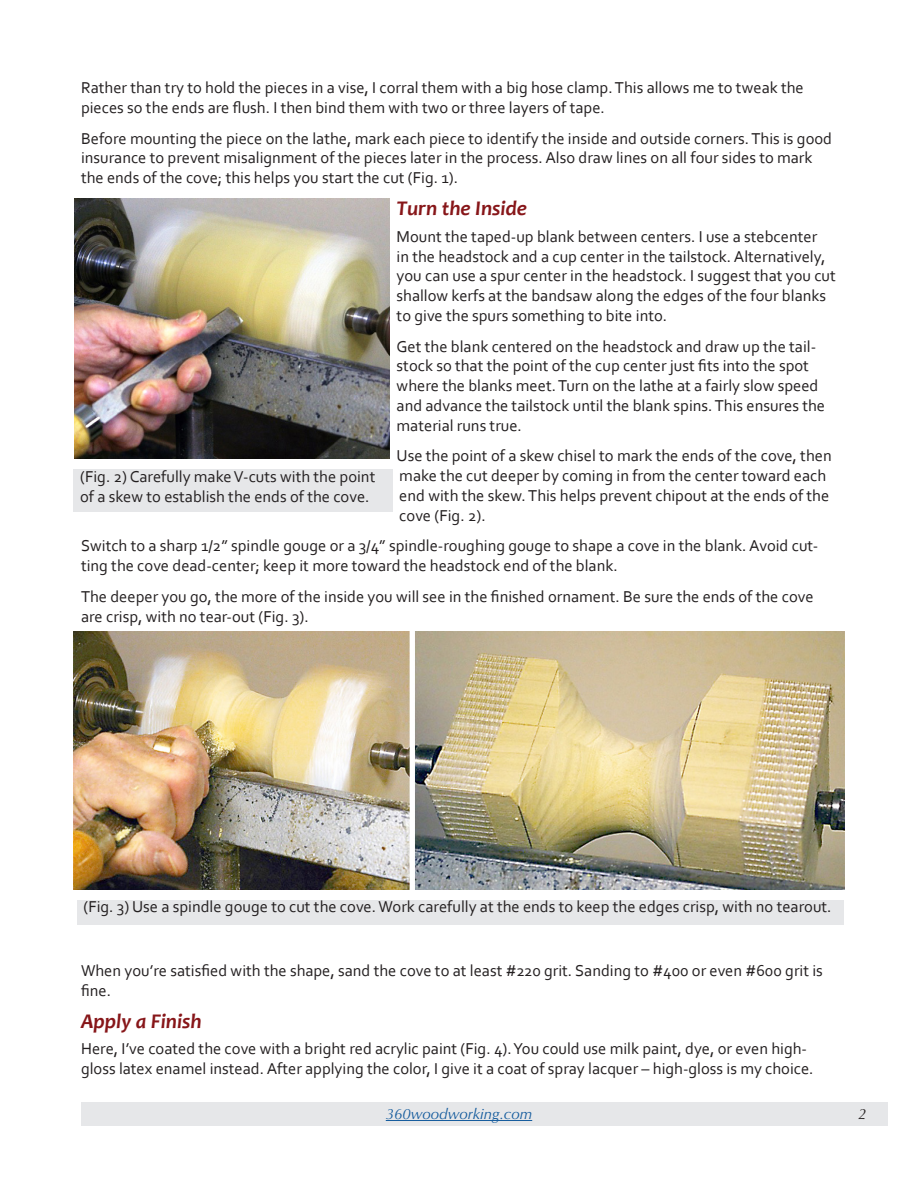
<style>
.page{position:relative;width:918px;height:1188px;background:#fff}
.page>*{position:absolute;margin:0;border:0;box-sizing:border-box;transform-origin:0 0}
.Article_Subhead{font:italic 700 21px "Candara";color:#871619}
.Article_body-no_inde{font:16.5px/19.8px "Corbel";color:#231f20}
.Article_caption{font:16.5px/19.8px "Corbel";color:#231f20}
.page_bottom{font:italic 15px "Optima LT Std";color:#175d9e}
.page_bottom-2{font:italic 15px "Optima LT Std";color:#231f20}
</style>
<div class="page">
<div style="left:81px;top:1102px;width:756px;height:23px;background:#e6e7e9"></div>
<hr style="left:386px;top:1120px;width:146px;height:1px;background:#175d9e">
<div style="left:837px;top:1102px;width:51px;height:23px;background:#e6e7e9"></div>
<img style="left:75px;top:199px;width:315px;height:260px">
<img style="left:73px;top:632px;width:772px;height:258px">
<div style="left:73px;top:470px;width:320px;height:42px;background:#e6e7e9"></div>
<div style="left:77px;top:900px;width:766px;height:24px;background:#e6e7e9"></div>
<p class="Article_body-no_inde" style="left:81px;top:77px;width:724px">Rather than try to hold the pieces in a vise, I corral them with a big hose clamp. This allows me to tweak the pieces so the ends are flush. I then bind them with two or three layers of tape.</p>
<p class="Article_body-no_inde" style="left:81px;top:128px;width:753px">Before mounting the piece on the lathe, mark each piece to identify the inside and outside corners. This is good insurance to prevent misalignment of the pieces later in the process. Also draw lines on all four sides to mark the ends of the cove; this helps you start the cut (Fig. 1).</p>
<p class="Article_Subhead" style="left:397px;top:195px;width:132px">Turn the Inside</p>
<p class="Article_body-no_inde" style="left:397px;top:226px;width:441px">Mount the taped-up blank between centers. I use a stebcenter<br>in the headstock and a cup center in the tailstock. Alternatively, you can use a spur center in the headstock. I suggest that you cut shallow kerfs at the bandsaw along the edges of the four blanks to give the spurs something to bite into.</p>
<p class="Article_body-no_inde" style="left:397px;top:336px;width:430px">Get the blank centered on the headstock and draw up the tail&shy;stock so that the point of the cup center just fits into the spot where the blanks meet. Turn on the lathe at a fairly slow speed and advance the tailstock until the blank spins. This ensures the material runs true.</p>
<p class="Article_body-no_inde" style="left:397px;top:446px;width:437px">Use the point of a skew chisel to mark the ends of the cove, then make the cut deeper by coming in from the center toward each end with the skew. This helps prevent chipout at the ends of the cove (Fig. 2).</p>
<p class="Article_body-no_inde" style="left:81px;top:536px;width:739px">Switch to a sharp 1/2” spindle gouge or a 3/4” spindle-roughing gouge to shape a cove in the blank. Avoid cut&shy;ting the cove dead-center; keep it more toward the headstock end of the blank.</p>
<p class="Article_body-no_inde" style="left:81px;top:586px;width:734px">The deeper you go, the more of the inside you will see in the finished ornament. Be sure the ends of the cove are crisp, with no tear-out (Fig. 3).</p>
<p class="Article_caption" style="left:80px;top:466px;width:297px">(Fig. 2) Carefully make V-cuts with the point of a skew to establish the ends of the cove.</p>
<p class="Article_caption" style="left:83px;top:896px;width:750px">(Fig. 3) Use a spindle gouge to cut the cove. Work carefully at the ends to keep the edges crisp, with no tearout.</p>
<p class="Article_body-no_inde" style="left:81px;top:960px;width:743px">When you’re satisfied with the shape, sand the cove to at least #220 grit. Sanding to #400 or even #600 grit is fine.</p>
<p class="Article_Subhead" style="left:81px;top:1008px;width:122px">Apply a Finish</p>
<p class="Article_body-no_inde" style="left:81px;top:1039px;width:734px">Here, I’ve coated the cove with a bright red acrylic paint (Fig. 4). You could use milk paint, dye, or even high&shy;gloss latex enamel instead. After applying the color, I give it a coat of spray lacquer – high-gloss is my choice.</p>
<p class="page_bottom" style="left:386px;top:1105px;width:148px">360woodworking.com</p>
<p class="page_bottom-2" style="left:858px;top:1105px;width:10px">2</p>
</div>
